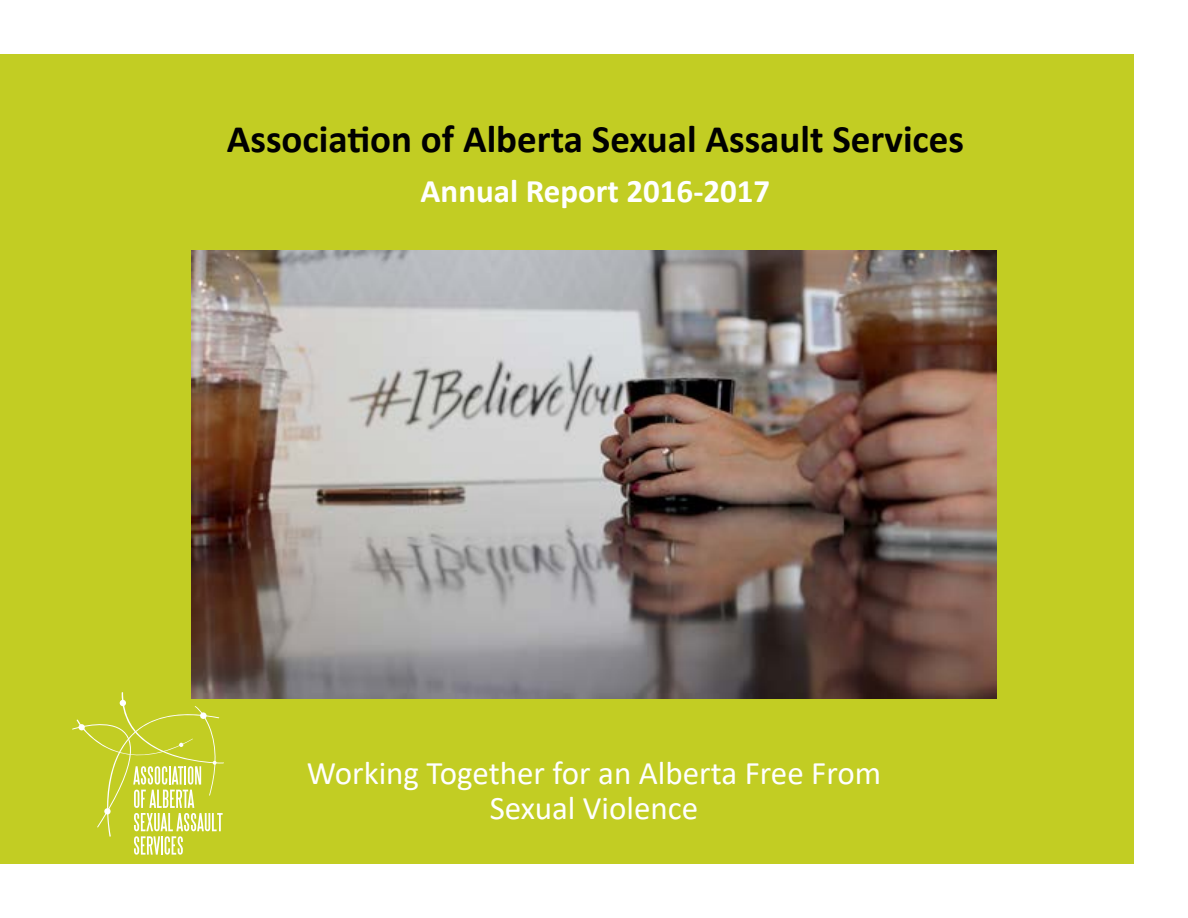
<style>
.page{position:relative;width:1188px;height:918px;background:#fff}
.page>*{position:absolute;margin:0;border:0;box-sizing:border-box;transform-origin:0 0}
.t1{font:700 39px "Calibri";color:#000}
.t2{font:33px/34.5px "Calibri";color:#fff;text-align:center}
.t3{font:700 33px "Calibri";color:#fff}
</style>
<div class="page">
<div style="left:0;top:54px;width:1134px;height:810px;background:#c2cd23"></div>
<img style="left:192px;top:251px;width:805px;height:447px">
<svg style="left:72px;top:692px;width:152px;height:163px"></svg>
<p class="t1" style="left:227px;top:112px;width:739px">Association of Alberta Sexual Assault Services</p>
<p class="t3" style="left:421px;top:168px;width:351px">Annual Report 2016-2017</p>
<p class="t2" style="left:307px;top:755px;width:576px">Working Together for an Alberta Free From<br>Sexual Violence</p>
</div>
